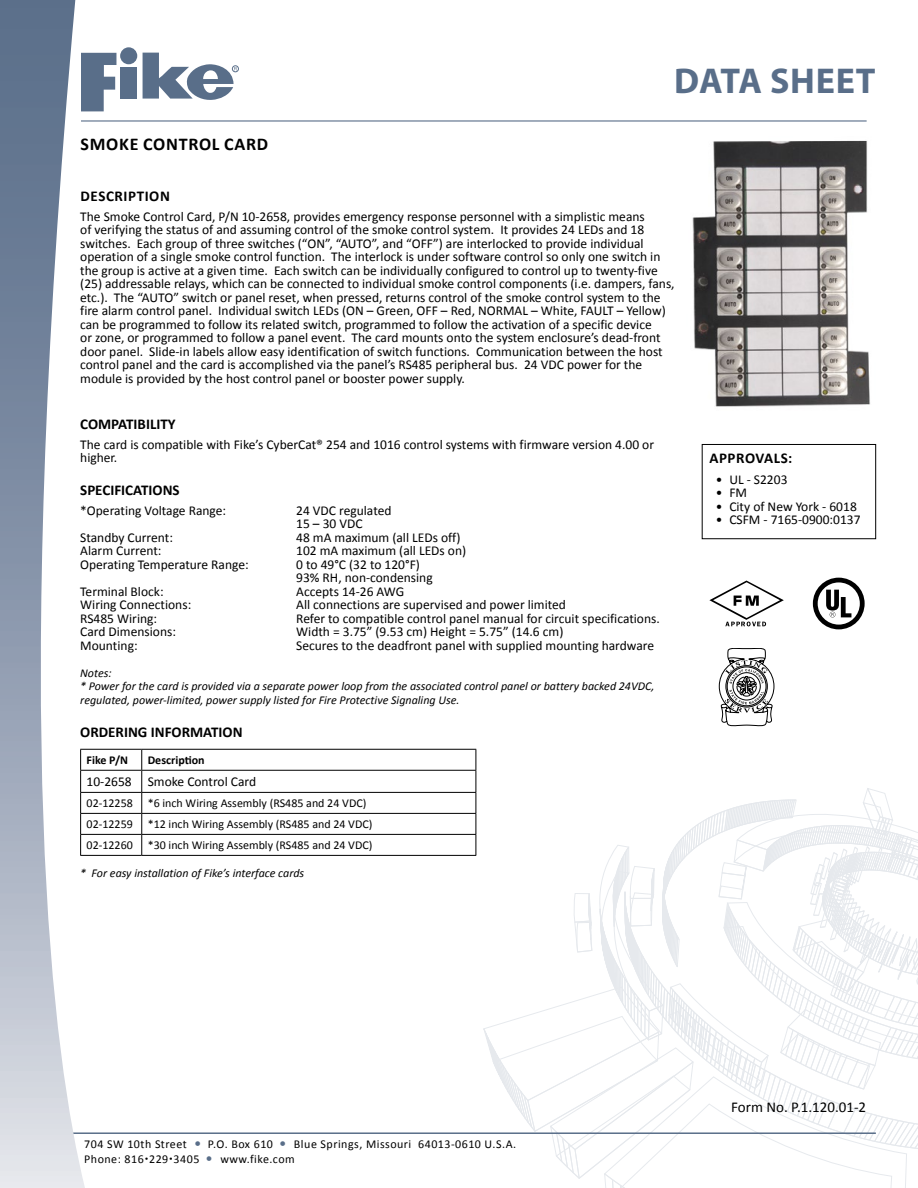
<style>
.page{position:relative;width:918px;height:1188px;background:#fff}
.page>*{position:absolute;margin:0;border:0;box-sizing:border-box;transform-origin:0 0}
.t1{font:700 36px "Myriad Pro";letter-spacing:.02em;color:#596e89}
.t2{font:700 18px "Calibri";letter-spacing:.04em;color:#000}
.t3{font:700 15px "Calibri";color:#000}
.t4{font:700 15px "Calibri";letter-spacing:.04em;color:#000}
.t5{font:15px "Calibri";color:#000}
.t6{font:13.5px/13.5px "Calibri";color:#000}
.t7{font:italic 12px/13.5px "Calibri";color:#000}
.t8{font:12px/21px "Calibri";color:#000}
.t9{font:12px "Calibri";letter-spacing:.04em;color:#000}
.t10{font:700 12px "Calibri";color:#000}
</style>
<div class="page">
<svg style="left:121px;top:60px;width:15px;height:5px"></svg>
<div style="left:120px;top:39px;width:18px;height:18px;border:1px solid #fff;border-radius:50%"></div>
<div style="left:232px;top:58px;width:7px;height:6px;border:1px solid #fff;border-radius:50%"></div>
<hr style="left:54px;top:1132px;width:822px;height:2px;background:#596e89">
<img style="left:0;top:0;width:85px;height:1188px">
<hr style="left:81px;top:120px;width:786px;height:2px;background:#596e89">
<svg style="left:143px;top:52px;width:94px;height:48px"></svg>
<svg style="left:81px;top:45px;width:35px;height:66px"></svg>
<div style="left:120px;top:67px;width:16px;height:32px;background:#596e89"></div>
<div style="left:120px;top:47px;width:17px;height:17px;background:#596e89;border-radius:50%"></div>
<div style="left:232px;top:66px;width:7px;height:6px;border:1px solid #596e89;border-radius:50%"></div>
<hr style="left:80px;top:792px;width:62px;height:1px;background:#000">
<hr style="left:142px;top:792px;width:334px;height:1px;background:#000">
<hr style="left:80px;top:813px;width:62px;height:1px;background:#000">
<hr style="left:142px;top:813px;width:334px;height:1px;background:#000">
<hr style="left:80px;top:834px;width:62px;height:1px;background:#000">
<hr style="left:142px;top:834px;width:334px;height:1px;background:#000">
<svg style="left:141px;top:750px;width:1px;height:105px"></svg>
<hr style="left:80px;top:855px;width:62px;height:1px;background:#000">
<hr style="left:142px;top:855px;width:334px;height:1px;background:#000">
<hr style="left:80px;top:749px;width:62px;height:1px;background:#000">
<svg style="left:80px;top:750px;width:1px;height:105px"></svg>
<hr style="left:142px;top:749px;width:334px;height:1px;background:#000">
<hr style="left:80px;top:770px;width:62px;height:1px;background:#000">
<hr style="left:142px;top:770px;width:334px;height:1px;background:#000">
<div style="left:702px;top:444px;width:174px;height:95px;border:1px solid #000"></div>
<img style="left:692px;top:140px;width:178px;height:267px">
<svg style="left:709px;top:581px;width:75px;height:45px"></svg>
<svg style="left:813px;top:578px;width:52px;height:51px"></svg>
<svg style="left:476px;top:648px;width:442px;height:540px"></svg>
<h2 class="t2" style="left:81px;top:133px;width:189px">SMOKE CONTROL CARD</h2>
<h1 class="t1" style="left:674px;top:58px;width:203px">DATA SHEET</h1>
<p class="t4" style="left:81px;top:187px;width:91px">DESCRIPTION</p>
<p class="t6" style="left:80px;top:210px;width:596px">The Smoke Control Card, P/N 10-2658, provides emergency response personnel with a simplistic means<br>of verifying the status of and assuming control of the smoke control system. It provides 24 LEDs and 18 switches. Each group of three switches (“ON”, “AUTO”, and “OFF”) are interlocked to provide individual operation of a single smoke control function. The interlock is under software control so only one switch in the group is active at a given time. Each switch can be individually configured to control up to twenty-five (25) addressable relays, which can be connected to individual smoke control components (i.e. dampers, fans, etc.). The “AUTO” switch or panel reset, when pressed, returns control of the smoke control system to the fire alarm control panel. Individual switch LEDs (ON – Green, OFF – Red, NORMAL – White, FAULT – Yellow) can be programmed to follow its related switch, programmed to follow the activation of a specific device<br>or zone, or programmed to follow a panel event. The card mounts onto the system enclosure’s dead-front door panel. Slide-in labels allow easy identification of switch functions. Communication between the host control panel and the card is accomplished via the panel’s RS485 peripheral bus. 24 VDC power for the module is provided by the host control panel or booster power supply.</p>
<p class="t3" style="left:80px;top:415px;width:97px">COMPATIBILITY</p>
<p class="t6" style="left:80px;top:438px;width:575px">The card is compatible with Fike’s CyberCat® 254 and 1016 control systems with firmware version 4.00 or higher.</p>
<p class="t3" style="left:80px;top:481px;width:101px">SPECIFICATIONS</p>
<p class="t6" style="left:80px;top:504px;width:147px">*Operating Voltage Range:</p>
<p class="t6" style="left:296px;top:504px;width:97px">24 VDC regulated<br>15 – 30 VDC</p>
<p class="t6" style="left:80px;top:531px;width:94px">Standby Current:</p>
<p class="t6" style="left:296px;top:531px;width:166px">48 mA maximum (all LEDs off)</p>
<p class="t6" style="left:80px;top:544px;width:83px">Alarm Current:</p>
<p class="t6" style="left:296px;top:544px;width:171px">102 mA maximum (all LEDs on)</p>
<p class="t6" style="left:80px;top:558px;width:170px">Operating Temperature Range:</p>
<p class="t6" style="left:296px;top:558px;width:138px">0 to 49°C (32 to 120°F)<br>93% RH, non-condensing</p>
<p class="t6" style="left:80px;top:585px;width:85px">Terminal Block:</p>
<p class="t6" style="left:296px;top:585px;width:110px">Accepts 14-26 AWG</p>
<p class="t6" style="left:80px;top:598px;width:113px">Wiring Connections:</p>
<p class="t6" style="left:296px;top:598px;width:271px">All connections are supervised and power limited</p>
<p class="t6" style="left:80px;top:612px;width:78px">RS485 Wiring:</p>
<p class="t6" style="left:296px;top:612px;width:365px">Refer to compatible control panel manual for circuit specifications.</p>
<p class="t6" style="left:80px;top:625px;width:97px">Card Dimensions:</p>
<p class="t6" style="left:296px;top:625px;width:269px">Width = 3.75” (9.53 cm) Height = 5.75” (14.6 cm)</p>
<p class="t6" style="left:80px;top:639px;width:59px">Mounting:</p>
<p class="t6" style="left:296px;top:639px;width:359px">Secures to the deadfront panel with supplied mounting hardware</p>
<p class="t7" style="left:80px;top:666px;width:576px">Notes:<br>* Power for the card is provided via a separate power loop from the associated control panel or battery backed 24VDC, regulated, power-limited, power supply listed for Fire Protective Signaling Use.</p>
<p class="t3" style="left:80px;top:722px;width:164px">ORDERING INFORMATION</p>
<p class="t10" style="left:87px;top:753px;width:43px">Fike P/N</p>
<p class="t10" style="left:148px;top:753px;width:58px">Description</p>
<p class="t6" style="left:87px;top:775px;width:171px">10-2658 Smoke Control Card</p>
<p class="t8" style="left:87px;top:793px;width:287px">02-12258 *6 inch Wiring Assembly (RS485 and 24 VDC)<br>02-12259 *12 inch Wiring Assembly (RS485 and 24 VDC)<br>02-12260 *30 inch Wiring Assembly (RS485 and 24 VDC)</p>
<p class="t7" style="left:80px;top:866px;width:226px">* For easy installation of Fike’s interface cards</p>
<p class="t4" style="left:709px;top:448px;width:84px">APPROVALS:</p>
<p class="t6" style="left:716px;top:472px;width:73px">• UL - S2203</p>
<p class="t6" style="left:716px;top:486px;width:33px">• FM</p>
<p class="t6" style="left:716px;top:499px;width:142px">• City of New York - 6018</p>
<p class="t6" style="left:716px;top:513px;width:146px">• CSFM - 7165-0900:0137</p>
<p class="t9" style="left:84px;top:1137px;width:104px">704 SW 10th Street</p>
<p class="t8" style="left:208px;top:1134px;width:67px">P.O. Box 610</p>
<p class="t9" style="left:294px;top:1137px;width:224px">Blue Springs, Missouri 64013-0610 U.S.A.</p>
<p class="t9" style="left:84px;top:1151px;width:117px">Phone: 816 229 3405</p>
<p class="t9" style="left:220px;top:1151px;width:76px">www.fike.com</p>
<p class="t5" style="left:731px;top:1098px;width:137px">Form No. P.1.120.01-2</p>
</div>
